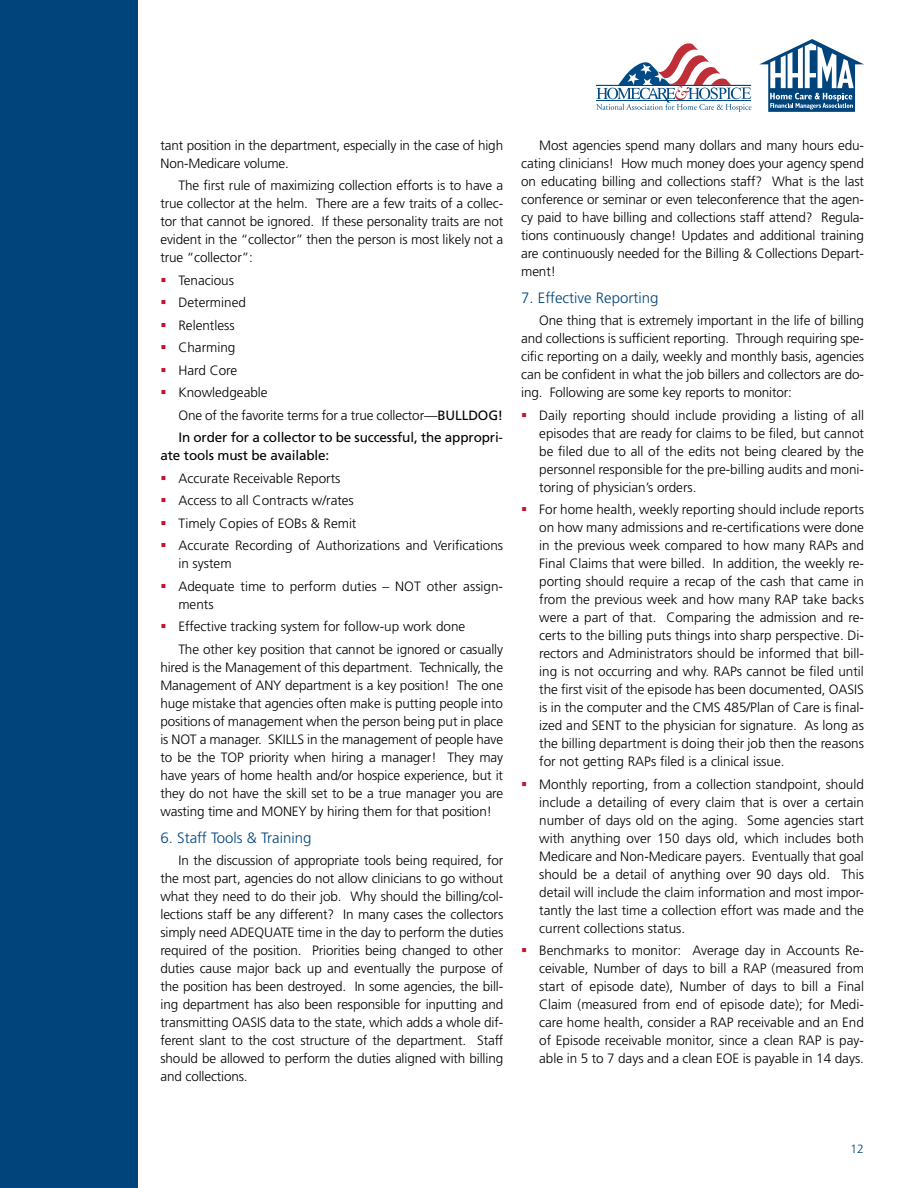
<style>
.page{position:relative;width:918px;height:1188px;background:#fff}
.page>*{position:absolute;margin:0;border:0;box-sizing:border-box;transform-origin:0 0}
.t1{font:300 15px "Frutiger LT Std";color:#00447c}
.t2{font:300 13.5px/18px "Frutiger LT Std";color:#000;text-align:justify}
.t3{font:13.5px "Frutiger LT Std";letter-spacing:-.01em;color:#000}
.t4{font:300 12px "Frutiger LT Std";color:#00447c}
.s1{font-weight:400}
</style>
<div class="page">
<div style="left:0;top:0;width:138px;height:1188px;background:#00447c"></div>
<svg style="left:759px;top:39px;width:105px;height:73px"></svg>
<svg style="left:596px;top:43px;width:155px;height:69px"></svg>
<p class="t2" style="left:160px;top:136px;width:344px">tant position in the department, especially in the case of high<br>Non-Medicare volume.</p>
<p class="t2" style="left:160px;top:177px;width:344px;text-indent:18px">The first rule of maximizing collection efforts is to have a true collector at the helm. There are a few traits of a collec&shy;tor that cannot be ignored. If these personality traits are not evident in the “collector” then the person is most likely not a true “collector”:</p>
<p class="t2" style="left:178px;top:269px;width:326px;line-height:22.5px;text-align:left">Tenacious<br>Determined<br>Relentless<br>Charming<br>Hard Core<br>Knowledgeable<br>One of the favorite terms for a true collector—<span class="s1">BULLDOG!<br>In order for a collector to be successful, the appropri-</span></p>
<p class="t3" style="left:160px;top:448px;width:170px">ate tools must be available:</p>
<p class="t2" style="left:178px;top:467px;width:326px;line-height:22.5px;text-align:left">Accurate Receivable Reports<br>Access to all Contracts w/rates<br>Timely Copies of EOBs &amp; Remit<br>Accurate Recording of Authorizations and Verifications</p>
<p class="t2" style="left:178px;top:552px;width:326px;line-height:22.5px">in system<br>Adequate time to perform duties – NOT other assign-</p>
<p class="t2" style="left:178px;top:593px;width:326px;line-height:22.5px;text-align:left">ments<br>Effective tracking system for follow-up work done<br>The other key position that cannot be ignored or casually</p>
<p class="t2" style="left:160px;top:658px;width:344px">hired is the Management of this department. Technically, the Management of ANY department is a key position! The one huge mistake that agencies often make is putting people into positions of management when the person being put in place is NOT a manager. SKILLS in the management of people have to be the TOP priority when hiring a manager! They may have years of home health and/or hospice experience, but it they do not have the skill set to be a true manager you are wasting time and MONEY by hiring them for that position!</p>
<p class="t1" style="left:160px;top:829px;width:152px">6. Staff Tools &amp; Training</p>
<p class="t2" style="left:161px;top:852px;width:344px;text-indent:18px">In the discussion of appropriate tools being required, for the most part, agencies do not allow clinicians to go without what they need to do their job. Why should the billing/col&shy;lections staff be any different? In many cases the collectors simply need ADEQUATE time in the day to perform the duties required of the position. Priorities being changed to other duties cause major back up and eventually the purpose of the position has been destroyed. In some agencies, the bill&shy;ing department has also been responsible for inputting and transmitting OASIS data to the state, which adds a whole dif&shy;ferent slant to the cost structure of the department. Staff should be allowed to perform the duties aligned with billing and collections.</p>
<p class="t2" style="left:521px;top:136px;width:344px;text-indent:18px">Most agencies spend many dollars and many hours edu&shy;cating clinicians! How much money does your agency spend on educating billing and collections staff? What is the last conference or seminar or even teleconference that the agen&shy;cy paid to have billing and collections staff attend? Regula&shy;tions continuously change! Updates and additional training are continuously needed for the Billing &amp; Collections Depart&shy;ment!</p>
<p class="t1" style="left:521px;top:289px;width:139px">7. Effective Reporting</p>
<p class="t2" style="left:521px;top:312px;width:344px;text-indent:18px">One thing that is extremely important in the life of billing and collections is sufficient reporting. Through requiring spe&shy;cific reporting on a daily, weekly and monthly basis, agencies can be confident in what the job billers and collectors are do&shy;ing. Following are some key reports to monitor:</p>
<p class="t2" style="left:539px;top:406px;width:326px">Daily reporting should include providing a listing of all episodes that are ready for claims to be filed, but cannot be filed due to all of the edits not being cleared by the personnel responsible for the pre-billing audits and moni&shy;toring of physician’s orders.</p>
<p class="t2" style="left:539px;top:501px;width:326px">For home health, weekly reporting should include reports on how many admissions and re-certifications were done in the previous week compared to how many RAPs and Final Claims that were billed. In addition, the weekly re&shy;porting should require a recap of the cash that came in from the previous week and how many RAP take backs were a part of that. Comparing the admission and re&shy;certs to the billing puts things into sharp perspective. Di&shy;rectors and Administrators should be informed that bill&shy;ing is not occurring and why. RAPs cannot be filed until the first visit of the episode has been documented, OASIS is in the computer and the CMS 485/Plan of Care is final&shy;ized and SENT to the physician for signature. As long as the billing department is doing their job then the reasons for not getting RAPs filed is a clinical issue.</p>
<p class="t2" style="left:539px;top:775px;width:326px">Monthly reporting, from a collection standpoint, should include a detailing of every claim that is over a certain number of days old on the aging. Some agencies start with anything over 150 days old, which includes both Medicare and Non-Medicare payers. Eventually that goal should be a detail of anything over 90 days old. This detail will include the claim information and most impor&shy;tantly the last time a collection effort was made and the current collections status.</p>
<p class="t2" style="left:539px;top:942px;width:326px">Benchmarks to monitor: Average day in Accounts Re&shy;ceivable, Number of days to bill a RAP (measured from start of episode date), Number of days to bill a Final Claim (measured from end of episode date); for Medi&shy;care home health, consider a RAP receivable and an End of Episode receivable monitor, since a clean RAP is pay&shy;able in 5 to 7 days and a clean EOE is payable in 14 days.</p>
<p class="t4" style="left:851px;top:1142px;width:15px">12</p>
</div>
